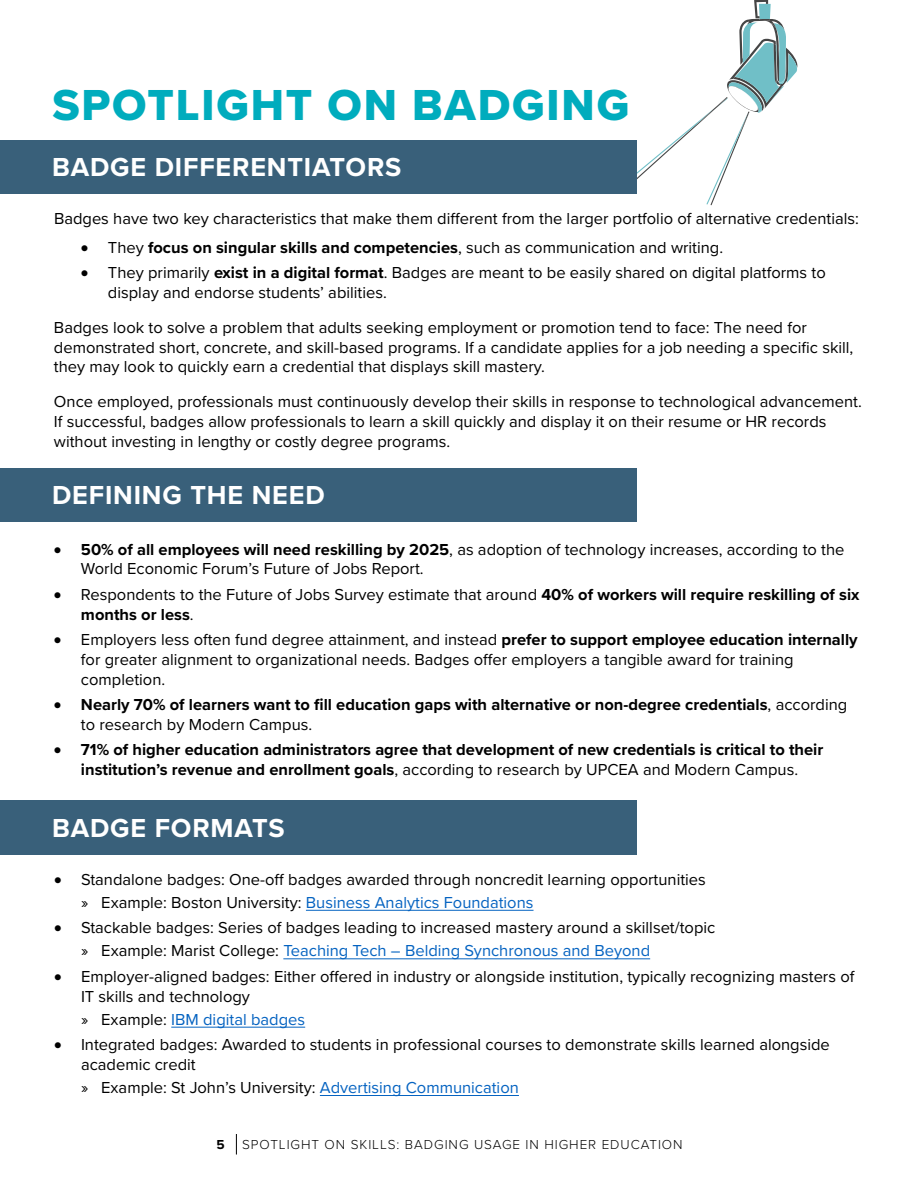
<style>
.page{position:relative;width:918px;height:1188px;background:#fff}
.page>*{position:absolute;margin:0;border:0;box-sizing:border-box;transform-origin:0 0}
.t1{font:45px "Proxima Nova Extrabld";letter-spacing:.04em;color:#00acbd}
.t2{font:700 27px "Proxima Nova";letter-spacing:.03em;color:#fff}
.t3{font:16.5px/19.8px "Proxima Nova";color:#000}
.t4{font:700 16.5px/19.8px "Proxima Nova";color:#000}
.t5{font:16.5px "Proxima Nova";color:#0563c1}
.t6{font:300 13.5px "Proxima Nova";letter-spacing:.07em;color:#000}
.t7{font:700 13.5px "Proxima Nova";color:#000}
.s1{font-weight:400}
.s2{font-weight:700}
.s3{color:#0563c1}
.s4{color:#000}
</style>
<div class="page">
<svg style="left:236px;top:1134px;width:1px;height:21px"></svg>
<svg style="left:637px;top:0;width:161px;height:205px"></svg>
<div style="left:0;top:140px;width:637px;height:54px;background:#39607a"></div>
<hr style="left:306px;top:910px;width:228px;height:1px;background:#0563c1">
<hr style="left:283px;top:958px;width:367px;height:1px;background:#0563c1">
<hr style="left:171px;top:1027px;width:134px;height:1px;background:#0563c1">
<hr style="left:320px;top:1095px;width:199px;height:1px;background:#0563c1">
<div style="left:0;top:468px;width:637px;height:54px;background:#39607a"></div>
<div style="left:0;top:801px;width:637px;height:54px;background:#39607a"></div>
<h1 class="t1" style="left:52px;top:71px;width:578px">SPOTLIGHT ON BADGING</h1>
<h2 class="t2" style="left:52px;top:147px;width:351px">BADGE DIFFERENTIATORS</h2>
<p class="t3" style="left:54px;top:208px;width:806px">Badges have two key characteristics that make them different from the larger portfolio of alternative credentials:</p>
<p class="t4" style="left:81px;top:237px;width:644px">• <span class="s1">They</span> focus on singular skills and competencies<span class="s1">, such as communication and writing.</span></p>
<p class="t3" style="left:108px;top:262px;width:719px;text-indent:-27px">• They primarily <span class="s2">exist in a digital format</span>. Badges are meant to be easily shared on digital platforms to display and endorse students’ abilities.</p>
<p class="t3" style="left:54px;top:317px;width:801px">Badges look to solve a problem that adults seeking employment or promotion tend to face: The need for demonstrated short, concrete, and skill-based programs. If a candidate applies for a job needing a specific skill, they may look to quickly earn a credential that displays skill mastery.</p>
<p class="t3" style="left:54px;top:391px;width:809px">Once employed, professionals must continuously develop their skills in response to technological advancement.<br>If successful, badges allow professionals to learn a skill quickly and display it on their resume or HR records without investing in lengthy or costly degree programs.</p>
<h2 class="t2" style="left:52px;top:474px;width:274px">DEFINING THE NEED</h2>
<p class="t3" style="left:81px;top:538px;width:765px;text-indent:-27px">• <span class="s2">50% of all employees will need reskilling by 2025</span>, as adoption of technology increases, according to the<br>World Economic Forum’s Future of Jobs Report.</p>
<p class="t3" style="left:81px;top:584px;width:780px;text-indent:-27px">• Respondents to the Future of Jobs Survey estimate that around <span class="s2">40% of workers will require reskilling of six months or less</span>.</p>
<p class="t3" style="left:81px;top:629px;width:778px;text-indent:-27px">• Employers less often fund degree attainment, and instead <span class="s2">prefer to support employee education internally </span>for greater alignment to organizational needs. Badges offer employers a tangible award for training completion.</p>
<p class="t4" style="left:81px;top:694px;width:768px;text-indent:-27px">• Nearly 70% of learners want to fill education gaps with alternative or non-degree credentials<span class="s1">, according to research by Modern Campus.</span></p>
<p class="t4" style="left:54px;top:740px;width:771px;text-align:center">• 71% of higher education administrators agree that development of new credentials is critical to their institution’s revenue and enrollment goals<span class="s1">, according to research by UPCEA and Modern Campus.</span></p>
<h2 class="t2" style="left:52px;top:808px;width:234px">BADGE FORMATS</h2>
<p class="t3" style="left:81px;top:867px;width:626px;line-height:23.1px;text-indent:-27px">• Standalone badges: One-off badges awarded through noncredit learning opportunities » Example: Boston University: <span class="s3">Business Analytics Foundations</span></p>
<p class="t3" style="left:81px;top:915px;width:636px;line-height:23.1px;text-indent:-27px">• Stackable badges: Series of badges leading to increased mastery around a skillset/topic » Example: Marist College: <span class="s3">Teaching Tech – Belding Synchronous and Beyond</span></p>
<p class="t3" style="left:81px;top:966px;width:775px;text-indent:-27px">• Employer-aligned badges: Either offered in industry or alongside institution, typically recognizing masters of<br>IT skills and technology</p>
<p class="t5" style="left:81px;top:1007px;width:226px"><span class="s4">» Example:</span> IBM digital badges</p>
<p class="t3" style="left:81px;top:1034px;width:750px;text-indent:-27px">• Integrated badges: Awarded to students in professional courses to demonstrate skills learned alongside academic credit</p>
<p class="t3" style="left:81px;top:1077px;width:439px">» Example: St John’s University: <span class="s3">Advertising Communication</span></p>
<p class="t7" style="left:217px;top:1134px;width:10px">5</p>
<p class="t6" style="left:242px;top:1134px;width:442px">SPOTLIGHT ON SKILLS: BADGING USAGE IN HIGHER EDUCATION</p>
</div>
